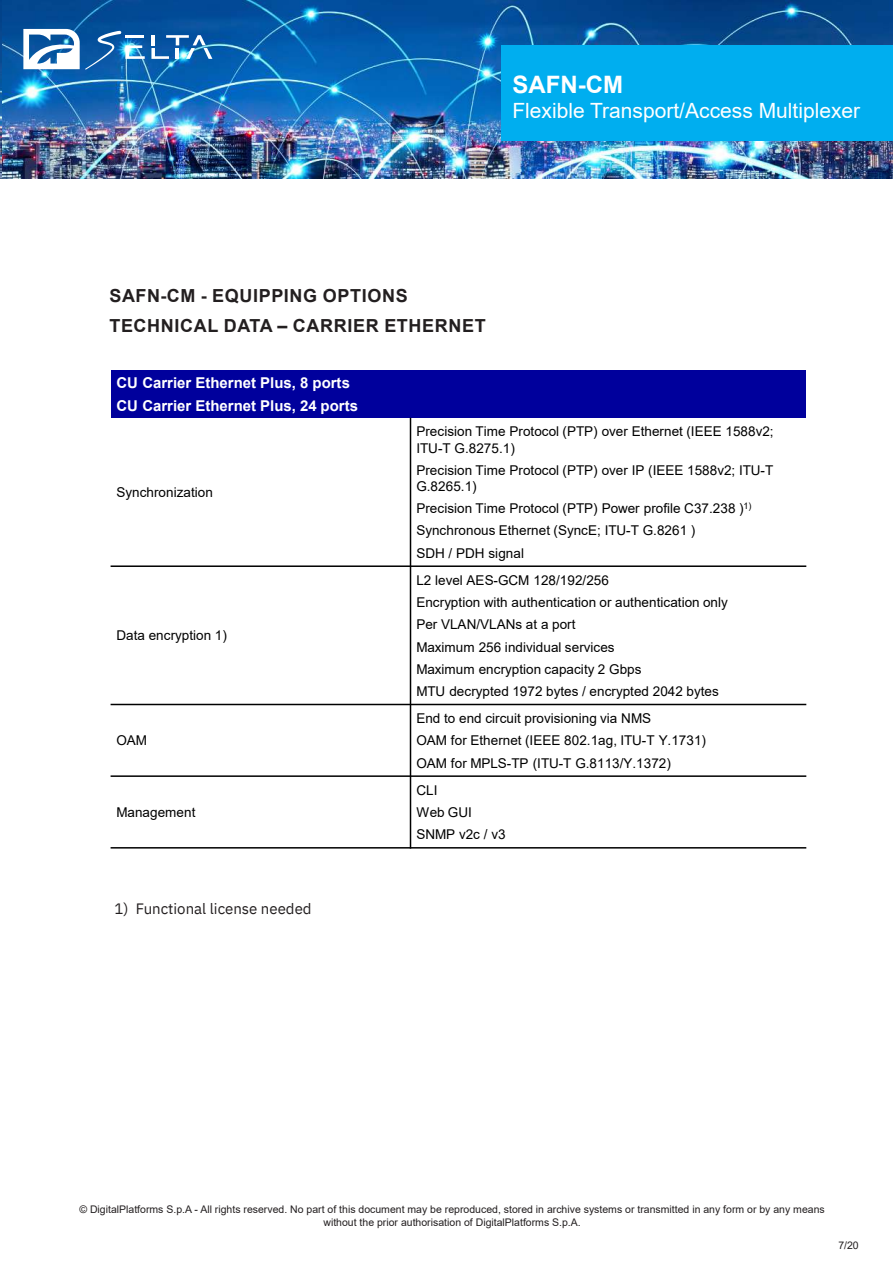
<style>
.page{position:relative;width:893px;height:1263px;background:#fff}
.page>*{position:absolute;margin:0;border:0;box-sizing:border-box;transform-origin:0 0}
.t1{font:700 24px "Arial";color:#fff}
.t2{font:21px "Arial";color:#fff}
.t3{font:700 18px/30.6px "Arial";letter-spacing:.035em;color:#231f20}
.t4{font:700 15px/24px "Arial";color:#fff}
.t5{font:15px "IBM Plex Sans";color:#231f20}
.t6{font:13.5px/22.2px "Arial";letter-spacing:.005em;color:#000}
.t7{font:10.5px/12.6px "Arial";color:#231f20;text-align:center}
</style>
<div class="page">
<img style="left:0;top:0;width:893px;height:179px">
<div style="left:501px;top:45px;width:392px;height:96px;background:#00aeef"></div>
<svg style="left:23px;top:29px;width:122px;height:41px"></svg>
<svg style="left:151px;top:35px;width:61px;height:24px"></svg>
<div style="left:111px;top:370px;width:299px;height:48px;background:#00009c"></div>
<div style="left:410px;top:370px;width:396px;height:48px;background:#00009c"></div>
<hr style="left:410px;top:418px;width:1px;height:430px;background:#000">
<hr style="left:111px;top:565px;width:695px;height:2px;background:#000">
<hr style="left:111px;top:704px;width:695px;height:1px;background:#000">
<hr style="left:111px;top:775px;width:695px;height:2px;background:#000">
<hr style="left:111px;top:847px;width:695px;height:1px;background:#000">
<h1 class="t1" style="left:512px;top:68px;width:112px">SAFN-CM</h1>
<h2 class="t2" style="left:512px;top:96px;width:349px">Flexible Transport/Access Multiplexer</h2>
<h3 class="t3" style="left:109px;top:280px;width:378px">SAFN-CM - EQUIPPING OPTIONS<br>TECHNICAL DATA – CARRIER ETHERNET</h3>
<p class="t4" style="left:116px;top:370px;width:243px">CU Carrier Ethernet Plus, 8 ports<br>CU Carrier Ethernet Plus, 24 ports</p>
<p class="t6" style="left:116px;top:481px;width:98px">Synchronization</p>
<p class="t6" style="left:116px;top:624px;width:112px">Data encryption 1)</p>
<p class="t6" style="left:116px;top:729px;width:32px">OAM</p>
<p class="t6" style="left:116px;top:801px;width:80px">Management</p>
<p class="t5" style="left:115px;top:897px;width:199px">1) Functional license needed</p>
<p class="t6" style="left:416px;top:423px;width:359px;line-height:16.2px">Precision Time Protocol (PTP) over Ethernet (IEEE 1588v2;<br>ITU-T G.8275.1)</p>
<p class="t6" style="left:416px;top:462px;width:358px;line-height:16.2px">Precision Time Protocol (PTP) over IP (IEEE 1588v2; ITU-T<br>G.8265.1)</p>
<p class="t6" style="left:416px;top:497px;width:337px">Precision Time Protocol (PTP) Power profile C37.238 )<sup>1)<br></sup>Synchronous Ethernet (SyncE; ITU-T G.8261 )<br>SDH / PDH signal</p>
<p class="t6" style="left:416px;top:569px;width:313px">L2 level AES-GCM 128/192/256<br>Encryption with authentication or authentication only Per VLAN/VLANs at a port<br>Maximum 256 individual services<br>Maximum encryption capacity 2 Gbps<br>MTU decrypted 1972 bytes / encrypted 2042 bytes</p>
<p class="t6" style="left:416px;top:707px;width:291px">End to end circuit provisioning via NMS<br>OAM for Ethernet (IEEE 802.1ag, ITU-T Y.1731)<br>OAM for MPLS-TP (ITU-T G.8113/Y.1372)</p>
<p class="t6" style="left:416px;top:779px;width:91px">CLI<br>Web GUI<br>SNMP v2c / v3</p>
<p class="t7" style="left:79px;top:1203px;width:747px">© DigitalPlatforms S.p.A - All rights reserved. No part of this document may be reproduced, stored in archive systems or transmitted in any form or by any means without the prior authorisation of DigitalPlatforms S.p.A.</p>
<p class="t7" style="left:838px;top:1239px;width:22px">7/20</p>
</div>
